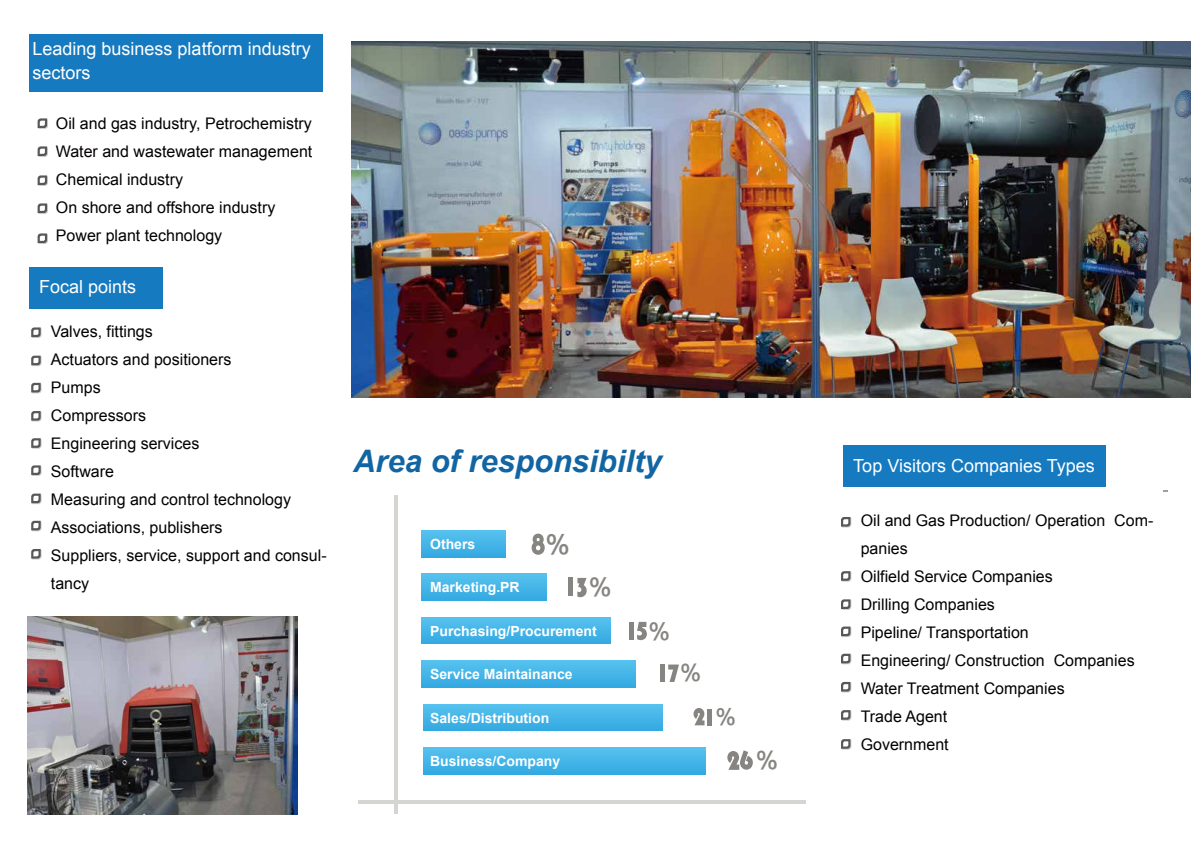
<style>
.page{position:relative;width:1191px;height:842px;background:#fff}
.page>*{position:absolute;margin:0;border:0;box-sizing:border-box;transform-origin:0 0}
.t1{font:italic 700 31px "Arial";color:#1265a3}
.t2{font:24.6px "FZLTZHK GBK1 0";color:#878582}
.t3{font:23px "FZLTZHK GBK1 0";color:#878582}
.t4{font:22.5px "FZLTZHK GBK1 0";color:#878582}
.t5{font:21.7px "FZLTZHK GBK1 0";color:#878582}
.t6{font:21.3px "FZLTZHK GBK1 0";color:#878582}
.t7{font:20.7px "FZLTZHK GBK1 0";color:#878582}
.t8{font:18px/24px "Arial";color:#fff}
.t9{font:16px/28px "Arial";color:#040000}
.t10{font:700 14px "Arial";color:#fff}
</style>
<div class="page">
<svg style="left:423px;top:747px;width:282px;height:27px;background:#45b5e8"></svg>
<svg style="left:423px;top:704px;width:239px;height:27px;background:#44b5e7"></svg>
<div style="left:421px;top:661px;width:214px;height:26px;background:linear-gradient(to bottom,#56c1ee,#36aae2)"></div>
<svg style="left:421px;top:617px;width:189px;height:27px;background:#45b5e7"></svg>
<div style="left:421px;top:574px;width:125px;height:26px;background:linear-gradient(to bottom,#57c2ee,#36aae2)"></div>
<svg style="left:421px;top:530px;width:84px;height:27px;background:#45b5e7"></svg>
<div style="left:30px;top:267px;width:133px;height:41px;background:#167ac0"></div>
<div style="left:30px;top:34px;width:293px;height:57px;background:#167ac0"></div>
<div style="left:842px;top:445px;width:263px;height:41px;background:#167ac0"></div>
<img style="left:27px;top:616px;width:271px;height:198px">
<img style="left:351px;top:41px;width:840px;height:356px">
<svg style="left:841px;top:517px;width:10px;height:11px"></svg>
<svg style="left:841px;top:571px;width:10px;height:11px"></svg>
<svg style="left:841px;top:599px;width:10px;height:11px"></svg>
<svg style="left:841px;top:654px;width:10px;height:10px"></svg>
<svg style="left:841px;top:682px;width:10px;height:10px"></svg>
<svg style="left:841px;top:710px;width:10px;height:11px"></svg>
<svg style="left:841px;top:739px;width:10px;height:11px"></svg>
<svg style="left:841px;top:626px;width:10px;height:11px"></svg>
<svg style="left:38px;top:118px;width:10px;height:11px"></svg>
<svg style="left:38px;top:146px;width:10px;height:11px"></svg>
<svg style="left:38px;top:175px;width:10px;height:11px"></svg>
<svg style="left:38px;top:203px;width:10px;height:11px"></svg>
<svg style="left:38px;top:233px;width:10px;height:11px"></svg>
<svg style="left:31px;top:327px;width:11px;height:11px"></svg>
<svg style="left:31px;top:356px;width:11px;height:10px"></svg>
<svg style="left:31px;top:383px;width:11px;height:10px"></svg>
<svg style="left:31px;top:438px;width:11px;height:11px"></svg>
<svg style="left:31px;top:465px;width:11px;height:11px"></svg>
<svg style="left:31px;top:494px;width:11px;height:10px"></svg>
<svg style="left:31px;top:521px;width:11px;height:10px"></svg>
<svg style="left:31px;top:549px;width:11px;height:10px"></svg>
<svg style="left:31px;top:411px;width:11px;height:11px"></svg>
<hr style="left:707px;top:709px;width:4px;height:17px;background:#878582">
<svg style="left:693px;top:708px;width:11px;height:17px"></svg>
<svg style="left:668px;top:664px;width:11px;height:18px"></svg>
<svg style="left:531px;top:534px;width:14px;height:21px"></svg>
<div style="left:568px;top:577px;width:5px;height:19px;background:#878582"></div>
<svg style="left:577px;top:578px;width:9px;height:19px"></svg>
<svg style="left:637px;top:622px;width:10px;height:18px"></svg>
<hr style="left:629px;top:622px;width:4px;height:18px;background:#878582">
<div style="left:660px;top:664px;width:5px;height:17px;background:#878582"></div>
<svg style="left:727px;top:750px;width:26px;height:20px"></svg>
<hr style="left:395px;top:495px;width:3px;height:319px;background:#d5d5d2">
<hr style="left:358px;top:800px;width:447px;height:3px;background:#d5d5d2">
<p class="t8" style="left:33px;top:37px;width:280px">Leading business platform industry sectors</p>
<p class="t9" style="left:56px;top:109px;width:258px">Oil and gas industry, Petrochemistry<br>Water and wastewater management<br>Chemical industry<br>On shore and offshore industry<br>Power plant technology</p>
<p class="t8" style="left:39px;top:275px;width:99px">Focal points</p>
<p class="t9" style="left:51px;top:317px;width:277px">Valves, fittings<br>Actuators and positioners<br>Pumps<br>Compressors<br>Engineering services<br>Software<br>Measuring and control technology<br>Associations, publishers<br>Suppliers, service, support and consul&shy;tancy</p>
<h1 class="t1" style="left:353px;top:440px;width:310px">Area of responsibilty</h1>
<p class="t10" style="left:430px;top:534px;width:47px">Others</p>
<h2 class="t2" style="left:545px;top:531px;width:26px">%</h2>
<h3 class="t3" style="left:589px;top:574px;width:24px">%</h3>
<p class="t10" style="left:430px;top:578px;width:91px">Marketing.PR</p>
<p class="t10" style="left:430px;top:621px;width:168px">Purchasing/Procurement</p>
<p class="t10" style="left:430px;top:665px;width:144px">Service Maintainance</p>
<p class="t10" style="left:430px;top:708px;width:121px">Sales/Distribution</p>
<p class="t10" style="left:430px;top:752px;width:131px">Business/Company</p>
<h3 class="t5" style="left:648px;top:619px;width:23px">%</h3>
<h3 class="t6" style="left:680px;top:661px;width:23px">%</h3>
<p class="t7" style="left:715px;top:705px;width:22px">%</p>
<h3 class="t4" style="left:756px;top:748px;width:24px">%</h3>
<p class="t8" style="left:853px;top:454px;width:243px">Top Visitors Companies Types</p>
<p class="t9" style="left:860px;top:507px;width:294px">Oil and Gas Production/ Operation Com&shy;panies<br>Oilfield Service Companies<br>Drilling Companies<br>Pipeline/ Transportation<br>Engineering/ Construction Companies<br>Water Treatment Companies<br>Trade Agent<br>Government</p>
</div>
